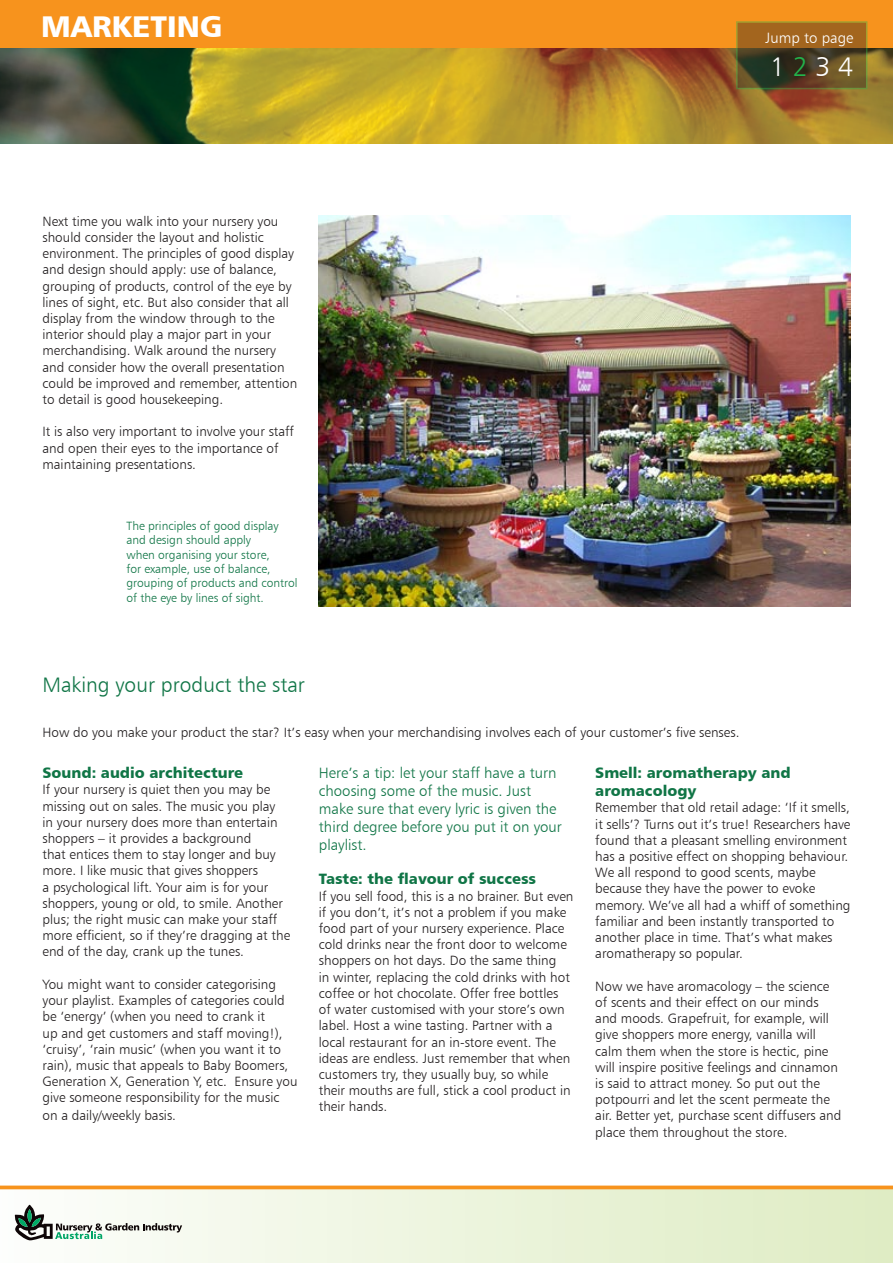
<style>
.page{position:relative;width:893px;height:1263px;background:#fff}
.page>*{position:absolute;margin:0;border:0;box-sizing:border-box;transform-origin:0 0}
.t1{font:30px "Humanist 777 BT Black B";color:#fff}
.t2{font:27px "Humanist 777 BT Light B";color:#fff}
.t3{font:21px "Humanist 777 BT Light B";color:#107546}
.t4{font:15px/18px "Humanist 777 BT Light B";color:#107546}
.t5{font:15px/18px "Humanist 777 BT Black B";color:#107546}
.t6{font:15px "Humanist 777 BT Light B";color:#fff}
.t7{font:13.5px/16.2px "Humanist 777 BT Light B";color:#231f20}
.t8{font:12px/14.4px "Humanist 777 BT Light B";color:#107546}
.s1{color:#23b24b}
</style>
<div class="page">
<img style="left:0;top:47px;width:893px;height:97px">
<div style="left:0;top:1189px;width:893px;height:74px;background:linear-gradient(to right,#fdfefc,#deecc3)"></div>
<svg style="left:0;top:1185px;width:893px;height:4px;background:#f8a23e"></svg>
<div style="left:0;top:0;width:893px;height:47px;background:#f7931d"></div>
<img style="left:319px;top:215px;width:531px;height:392px">
<svg style="left:739px;top:24px;width:125px;height:62px;background:#6c4e21"></svg>
<svg style="left:14px;top:1205px;width:168px;height:35px"></svg>
<p class="t1" style="left:41px;top:7px;width:183px">MARKETING</p>
<p class="t6" style="left:766px;top:29px;width:89px">Jump to page</p>
<p class="t2" style="left:770px;top:50px;width:85px">1<span class="s1">2</span>34</p>
<p class="t7" style="left:43px;top:213px;width:256px">Next time you walk into your nursery you should consider the layout and holistic environment. The principles of good display and design should apply: use of balance, grouping of products, control of the eye by lines of sight, etc. But also consider that all display from the window through to the interior should play a major part in your merchandising. Walk around the nursery and consider how the overall presentation could be improved and remember, attention to detail is good housekeeping.</p>
<p class="t7" style="left:43px;top:423px;width:253px">It is also very important to involve your staff and open their eyes to the importance of maintaining presentations.</p>
<p class="t8" style="left:126px;top:518px;width:173px">The principles of good display and design should apply<br>when organising your store,<br>for example, use of balance, grouping of products and control of the eye by lines of sight.</p>
<p class="t3" style="left:43px;top:672px;width:264px">Making your product the star</p>
<p class="t7" style="left:43px;top:724px;width:698px">How do you make your product the star? It’s easy when your merchandising involves each of your customer’s five senses.</p>
<p class="t5" style="left:43px;top:764px;width:202px">Sound: audio architecture</p>
<p class="t7" style="left:43px;top:781px;width:249px">If your nursery is quiet then you may be missing out on sales. The music you play<br>in your nursery does more than entertain shoppers – it provides a background<br>that entices them to stay longer and buy more. I like music that gives shoppers<br>a psychological lift. Your aim is for your shoppers, young or old, to smile. Another plus; the right music can make your staff more efficient, so if they’re dragging at the end of the day, crank up the tunes.</p>
<p class="t7" style="left:43px;top:976px;width:256px">You might want to consider categorising your playlist. Examples of categories could be ‘energy’ (when you need to crank it<br>up and get customers and staff moving!), ‘cruisy’, ‘rain music’ (when you want it to rain), music that appeals to Baby Boomers, Generation X, Generation Y, etc. Ensure you give someone responsibility for the music</p>
<p class="t7" style="left:43px;top:1107px;width:135px">on a daily/weekly basis.</p>
<p class="t4" style="left:319px;top:764px;width:244px">Here’s a tip: let your staff have a turn choosing some of the music. Just make sure that every lyric is given the third degree before you put it on your playlist.</p>
<p class="t5" style="left:319px;top:870px;width:219px">Taste: the flavour of success</p>
<p class="t7" style="left:319px;top:888px;width:256px">If you sell food, this is a no brainer. But even if you don’t, it’s not a problem if you make food part of your nursery experience. Place cold drinks near the front door to welcome shoppers on hot days. Do the same thing<br>in winter, replacing the cold drinks with hot coffee or hot chocolate. Offer free bottles of water customised with your store’s own label. Host a wine tasting. Partner with a local restaurant for an in-store event. The ideas are endless. Just remember that when customers try, they usually buy, so while their mouths are full, stick a cool product in their hands.</p>
<p class="t5" style="left:595px;top:764px;width:197px">Smell: aromatherapy and aromacology</p>
<p class="t7" style="left:595px;top:799px;width:257px">Remember that old retail adage: ‘If it smells, it sells’? Turns out it’s true! Researchers have found that a pleasant smelling environment has a positive effect on shopping behaviour.<br>We all respond to good scents, maybe because they have the power to evoke memory. We’ve all had a whiff of something familiar and been instantly transported to another place in time. That’s what makes aromatherapy so popular.</p>
<p class="t7" style="left:595px;top:978px;width:248px">Now we have aromacology – the science of scents and their effect on our minds and moods. Grapefruit, for example, will give shoppers more energy, vanilla will calm them when the store is hectic, pine will inspire positive feelings and cinnamon is said to attract money. So put out the potpourri and let the scent permeate the air. Better yet, purchase scent diffusers and place them throughout the store.</p>
</div>
